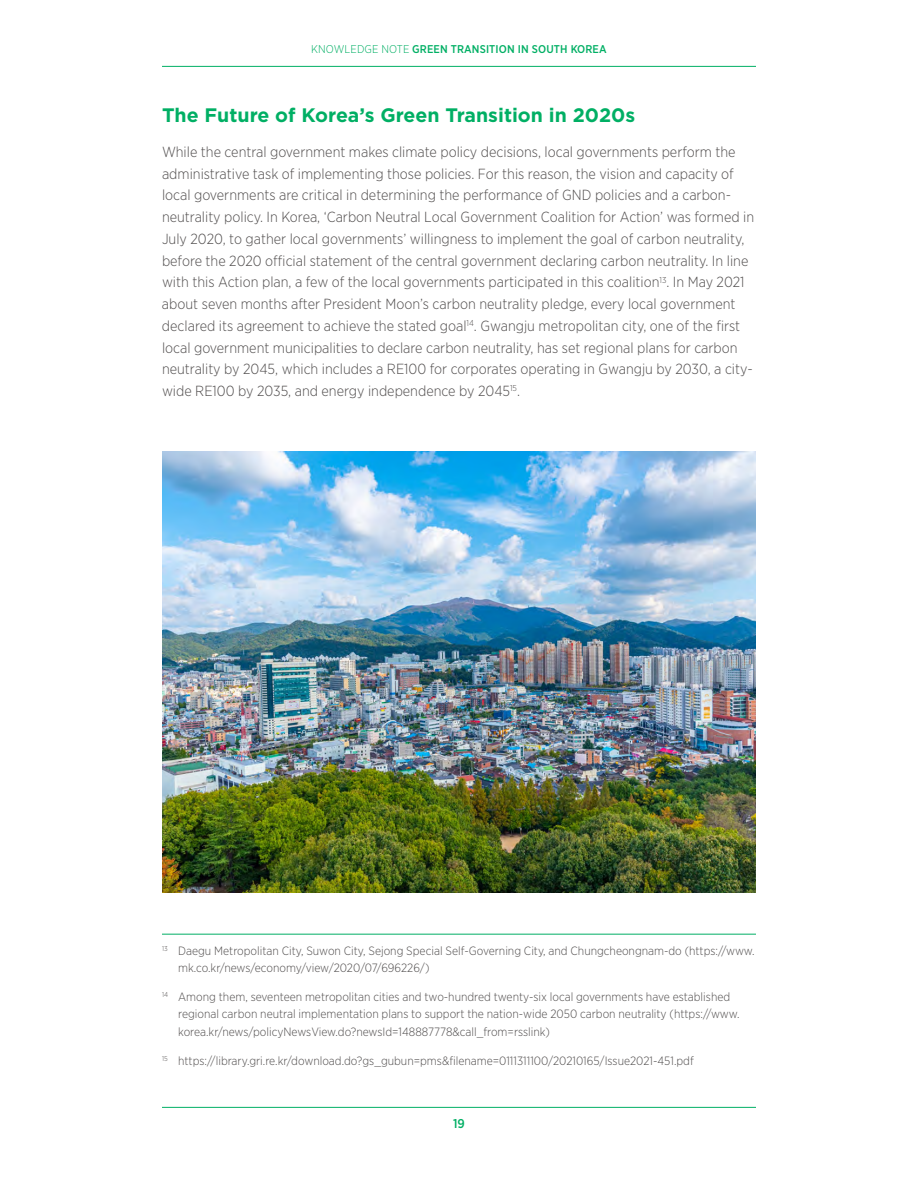
<style>
.page{position:relative;width:918px;height:1188px;background:#fff}
.page>*{position:absolute;margin:0;border:0;box-sizing:border-box;transform-origin:0 0}
.t1{font:700 19.5px "Gotham";color:#00af64}
.t2{font:300 14.7px/21.8px "Gotham Narrow";color:#504d4d}
.t3{font:500 12.75px "Gotham Narrow";color:#00af64}
.t4{font:300 12px/17.2px "Gotham Narrow";color:#504d4d}
.t5{font:500 11.25px "Gotham Narrow";letter-spacing:.01em;color:#00af64}
.s1{font-weight:300}
</style>
<div class="page">
<hr style="left:162px;top:1107px;width:594px;height:1px;background:#00af64">
<hr style="left:162px;top:66px;width:594px;height:1px;background:#00af64">
<hr style="left:162px;top:934px;width:594px;height:1px;background:#00af64">
<img style="left:162px;top:451px;width:594px;height:441px">
<p class="t5" style="left:311px;top:42px;width:297px"><span class="s1">KNOWLEDGE NOTE</span> GREEN TRANSITION IN SOUTH KOREA</p>
<h1 class="t1" style="left:162px;top:102px;width:475px">The Future of Korea’s Green Transition in 2020s</h1>
<p class="t2" style="left:162px;top:141px;width:594px">While the central government makes climate policy decisions, local governments perform the administrative task of implementing those policies. For this reason, the vision and capacity of local governments are critical in determining the performance of GND policies and a carbon&shy;neutrality policy. In Korea, ‘Carbon Neutral Local Government Coalition for Action’ was formed in July 2020, to gather local governments’ willingness to implement the goal of carbon neutrality, before the 2020 official statement of the central government declaring carbon neutrality. In line with this Action plan, a few of the local governments participated in this coalition<sup>13</sup>. In May 2021 about seven months after President Moon’s carbon neutrality pledge, every local government declared its agreement to achieve the stated goal<sup>14</sup>. Gwangju metropolitan city, one of the first local government municipalities to declare carbon neutrality, has set regional plans for carbon neutrality by 2045, which includes a RE100 for corporates operating in Gwangju by 2030, a city&shy;wide RE100 by 2035, and energy independence by 2045<sup>15</sup>.</p>
<p class="t4" style="left:178px;top:941px;width:578px;text-indent:-16px"><sup>13</sup> Daegu Metropolitan City, Suwon City, Sejong Special Self-Governing City, and Chungcheongnam-do (https://www. mk.co.kr/news/economy/view/2020/07/696226/)</p>
<p class="t4" style="left:178px;top:988px;width:563px;text-indent:-16px"><sup>14</sup> Among them, seventeen metropolitan cities and two-hundred twenty-six local governments have established regional carbon neutral implementation plans to support the nation-wide 2050 carbon neutrality (https://www. korea.kr/news/policyNewsView.do?newsId=148887778&amp;call_from=rsslink)</p>
<p class="t4" style="left:162px;top:1052px;width:533px"><sup>15</sup> https://library.gri.re.kr/download.do?gs_gubun=pms&amp;filename=0111311100/20210165/Issue2021-451.pdf</p>
<p class="t3" style="left:453px;top:1115px;width:13px">19</p>
</div>
